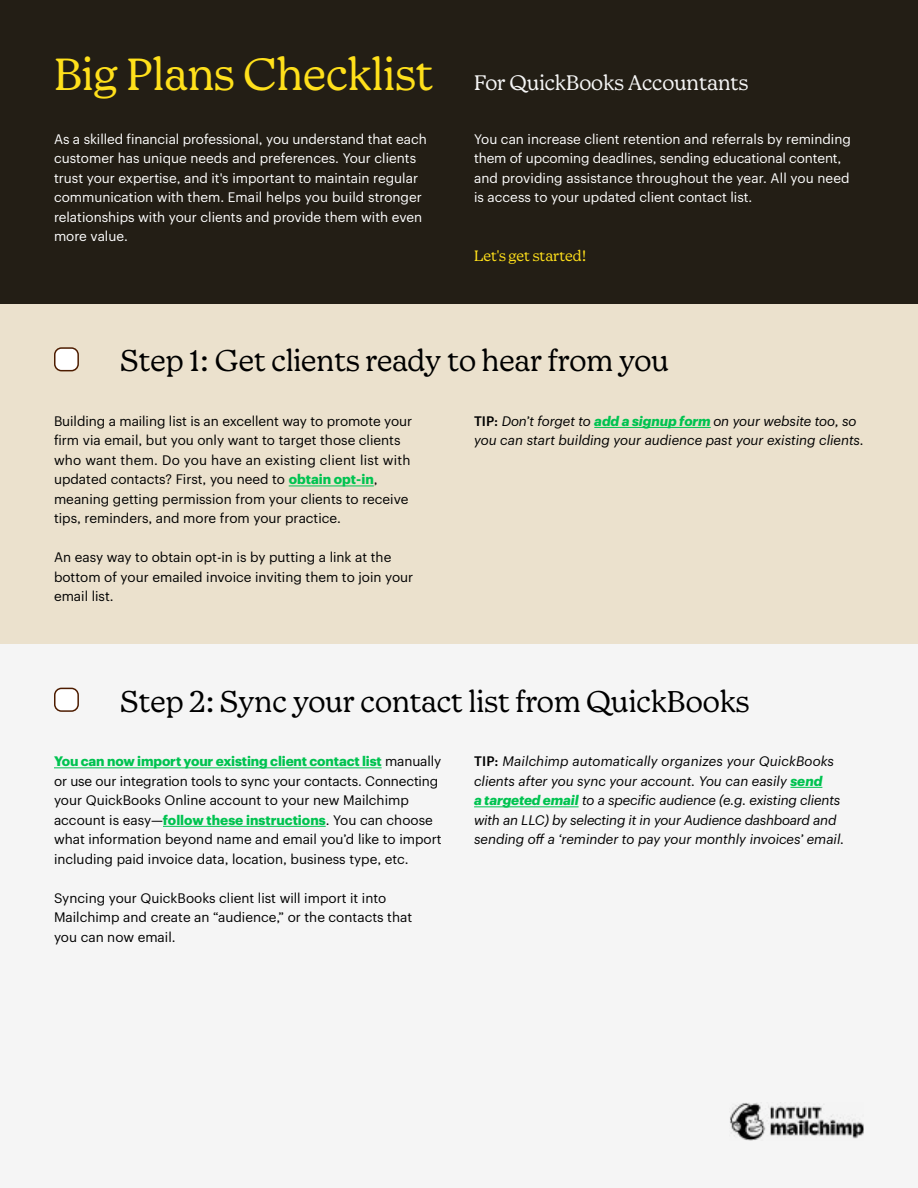
<style>
.page{position:relative;width:918px;height:1188px;background:#fff}
.page>*{position:absolute;margin:0;border:0;box-sizing:border-box;transform-origin:0 0}
.t1{font:300 45px "Means";color:#ffe01b}
.t2{font:300 30px "Means";color:#000}
.t3{font:300 21px "Means";color:#f5f5f5}
.t4{font:300 15px "Means";color:#ffe01b}
.t5{font:13.5px/19.5px "Graphik Mailchimp";color:#000}
.t6{font:13.5px/19.5px "Graphik Mailchimp";color:#fff}
.t7{font:italic 13.5px/19.5px "Graphik Mailchimp";color:#000}
.s1{font-weight:700;color:#00c350}
.s2{font-weight:500;font-style:normal}
</style>
<div class="page">
<div style="left:0;top:0;width:918px;height:304px;background:#231e15"></div>
<div style="left:0;top:304px;width:918px;height:340px;background:#ebe1cd"></div>
<div style="left:0;top:644px;width:918px;height:544px;background:#f5f5f5"></div>
<hr style="left:54px;top:767px;width:328px;height:1px;background:#00c350">
<hr style="left:163px;top:826px;width:163px;height:1px;background:#00c350">
<hr style="left:790px;top:787px;width:32px;height:1px;background:#00c350">
<hr style="left:474px;top:806px;width:105px;height:1px;background:#00c350">
<hr style="left:289px;top:485px;width:85px;height:1px;background:#00c350">
<hr style="left:594px;top:427px;width:117px;height:1px;background:#00c350">
<div style="left:55px;top:348px;width:23px;height:23px;background:#fff;border-radius:7px"></div>
<div style="left:54px;top:347px;width:25px;height:24px;border:2px solid #4d1c00;border-radius:7px"></div>
<div style="left:55px;top:688px;width:23px;height:23px;background:#fff;border-radius:7px"></div>
<div style="left:54px;top:688px;width:25px;height:24px;border:2px solid #4d1c00;border-radius:7px"></div>
<img style="left:730px;top:1103px;width:134px;height:37px">
<h1 class="t1" style="left:54px;top:46px;width:381px">Big Plans Checklist</h1>
<p class="t6" style="left:54px;top:128px;width:374px">As a skilled financial professional, you understand that each customer has unique needs and preferences. Your clients trust your expertise, and it's important to maintain regular communication with them. Email helps you build stronger relationships with your clients and provide them with even more value.</p>
<h3 class="t3" style="left:474px;top:70px;width:276px">For QuickBooks Accountants</h3>
<p class="t6" style="left:474px;top:128px;width:378px">You can increase client retention and referrals by reminding them of upcoming deadlines, sending educational content, and providing assistance throughout the year. All you need is access to your updated client contact list.</p>
<p class="t4" style="left:474px;top:246px;width:114px">Let's get started!</p>
<h2 class="t2" style="left:121px;top:342px;width:550px">Step 1: Get clients ready to hear from you</h2>
<p class="t5" style="left:54px;top:410px;width:360px">Building a mailing list is an excellent way to promote your firm via email, but you only want to target those clients who want them. Do you have an existing client list with updated contacts? First, you need to <span class="s1">obtain opt-in</span>, meaning getting permission from your clients to receive tips, reminders, and more from your practice.</p>
<p class="t5" style="left:54px;top:546px;width:361px">An easy way to obtain opt-in is by putting a link at the bottom of your emailed invoice inviting them to join your email list.</p>
<p class="t7" style="left:474px;top:410px;width:391px"><span class="s2">TIP:</span> Don’t forget to <span class="s1">add a signup form</span> on your website too, so you can start building your audience past your existing clients.</p>
<h2 class="t2" style="left:121px;top:682px;width:630px">Step 2: Sync your contact list from QuickBooks</h2>
<p class="t5" style="left:54px;top:750px;width:389px"><span class="s1">You can now import your existing client contact list</span> manually or use our integration tools to sync your contacts. Connecting your QuickBooks Online account to your new Mailchimp account is easy—<span class="s1">follow these instructions</span>. You can choose what information beyond name and email you’d like to import including paid invoice data, location, business type, etc.</p>
<p class="t5" style="left:54px;top:887px;width:360px">Syncing your QuickBooks client list will import it into<br>Mailchimp and create an “audience,” or the contacts that you can now email.</p>
<p class="t7" style="left:474px;top:750px;width:372px"><span class="s2">TIP:</span> Mailchimp automatically organizes your QuickBooks clients after you sync your account. You can easily <span class="s1">send<br>a targeted email</span> to a specific audience (e.g. existing clients with an LLC) by selecting it in your Audience dashboard and sending off a ‘reminder to pay your monthly invoices’ email.</p>
</div>
